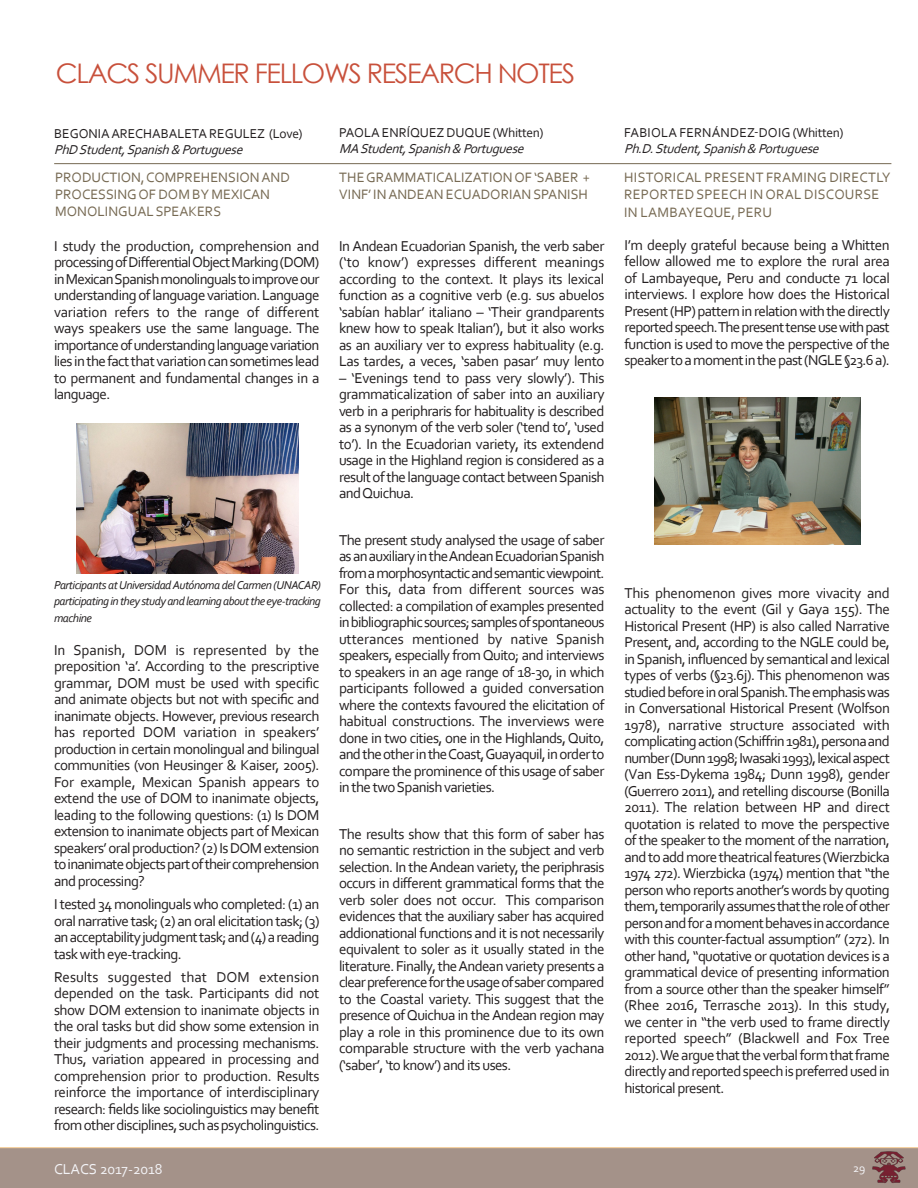
<style>
.page{position:relative;width:918px;height:1188px;background:#fff}
.page>*{position:absolute;margin:0;border:0;box-sizing:border-box;transform-origin:0 0}
.t1{font:27px "Century Gothic";letter-spacing:-.05em;color:#c8503b}
.t2{font:15px/16.5px "Corbel";letter-spacing:-.04em;color:#231f20;text-align:justify}
.t3{font:15px "Corbel";color:#f3f3f6}
.t4{font:14.25px/17.1px "Corbel";color:#766952}
.t5{font:13.5px "Corbel";color:#231f20}
.t6{font:italic 13.5px "Corbel";color:#231f20}
.t7{font:italic 12px/16.5px "Corbel";letter-spacing:-.04em;color:#231f20;text-align:justify}
.t8{font:12px "Corbel";color:#f3f3f6}
</style>
<div class="page">
<div style="left:0;top:1148px;width:918px;height:40px;background:#a49289"></div>
<img style="left:870px;top:1150px;width:37px;height:33px">
<img style="left:76px;top:424px;width:223px;height:150px">
<img style="left:655px;top:397px;width:205px;height:147px">
<hr style="left:54px;top:163px;width:837px;height:1px;background:#766952">
<h1 class="t1" style="left:56px;top:55px;width:521px">CLACS SUMMER FELLOWS RESEARCH NOTES</h1>
<p class="t5" style="left:54px;top:125px;width:250px">BEGONIA ARECHABALETA REGULEZ (Love)</p>
<p class="t6" style="left:54px;top:141px;width:194px">PhD Student,Spanish&amp; Portuguese</p>
<p class="t4" style="left:55px;top:169px;width:236px">PRODUCTION, COMPREHENSION AND<br>PROCESSING OF DOM BY MEXICAN<br>MONOLINGUAL SPEAKERS</p>
<p class="t2" style="left:54px;top:237px;width:267px">I study the production, comprehension and processing of Differential Object Marking (DOM) in Mexican Spanish monolinguals to improve our understanding of language variation. Language variation refers to the range of different ways speakers use the same language. The importance of understanding language variation lies in the fact that variation can sometimes lead to permanent and fundamental changes in a language.</p>
<p class="t7" style="left:54px;top:576px;width:268px">Participants at Universidad Autónoma del Carmen (UNACAR) participating in they study and learning about the eye-tracking machine</p>
<p class="t2" style="left:54px;top:641px;width:267px">In Spanish, DOM is represented by the preposition ‘a’. According to the prescriptive grammar, DOM must be used with specific and animate objects but not with specific and inanimate objects. However, previous research has reported DOM variation in speakers’ production in certain monolingual and bilingual communities (von Heusinger &amp; Kaiser, 2005).<br>For example, Mexican Spanish appears to extend the use of DOM to inanimate objects, leading to the following questions: (1) Is DOM extension to inanimate objects part of Mexican speakers’ oral production? (2) Is DOM extension to inanimate objects part of their comprehension and processing?</p>
<p class="t2" style="left:54px;top:896px;width:267px">I tested 34 monolinguals who completed: (1) an oral narrative task; (2) an oral elicitation task; (3) an acceptability judgment task; and (4) a reading task with eye-tracking.</p>
<p class="t2" style="left:54px;top:968px;width:267px">Results suggested that DOM extension depended on the task. Participants did not show DOM extension to inanimate objects in the oral tasks but did show some extension in their judgments and processing mechanisms.<br>Thus, variation appeared in processing and comprehension prior to production. Results reinforce the importance of interdisciplinary research: fields like sociolinguistics may benefit from other disciplines, such as psycholinguistics.</p>
<p class="t5" style="left:339px;top:124px;width:206px">PAOLA ENRÍQUEZ DUQUE (Whitten)</p>
<p class="t6" style="left:339px;top:140px;width:190px">MAStudent,Spanish&amp; Portuguese</p>
<p class="t4" style="left:339px;top:169px;width:252px">THE GRAMMATICALIZATION OF ‘SABER +<br>VINF’ IN ANDEAN ECUADORIAN SPANISH</p>
<p class="t2" style="left:339px;top:237px;width:267px">In Andean Ecuadorian Spanish, the verb saber (‘to know’) expresses different meanings according to the context. It plays its lexical function as a cognitive verb (e.g. sus abuelos ‘sabían hablar’ italiano – ‘Their grandparents knew how to speak Italian’), but it also works as an auxiliary ver to express habituality (e.g.<br>Las tardes, a veces, ‘saben pasar’ muy lento</p>
<p class="t2" style="left:339px;top:369px;width:267px">– ‘Evenings tend to pass very slowly’). This grammaticalization of saber into an auxiliary verb in a periphraris for habituality is described as a synonym of the verb soler (‘tend to’, ‘used to’). In the Ecuadorian variety, its extendend usage in the Highland region is considered as a result of the language contact between Spanish and Quichua.</p>
<p class="t2" style="left:339px;top:531px;width:267px">The present study analysed the usage of saber as an auxiliary in the Andean Ecuadorian Spanish from a morphosyntactic and semantic viewpoint.<br>For this, data from different sources was collected: a compilation of examples presented in bibliographic sources; samples of spontaneous utterances mentioned by native Spanish speakers, especially from Quito; and interviews to speakers in an age range of 18-30, in which participants followed a guided conversation where the contexts favoured the elicitation of habitual constructions. The inverviews were done in two cities, one in the Highlands, Quito, and the other in the Coast, Guayaquil, in order to compare the prominence of this usage of saber in the two Spanish varieties.</p>
<p class="t2" style="left:339px;top:825px;width:267px">The results show that this form of saber has no semantic restriction in the subject and verb selection. In the Andean variety, the periphrasis occurs in different grammatical forms that the verb soler does not occur. This comparison evidences that the auxiliary saber has acquired addionational functions and it is not necessarily equivalent to soler as it usually stated in the literature. Finally, the Andean variety presents a clear preference for the usage of saber compared to the Coastal variety. This suggest that the presence of Quichua in the Andean region may play a role in this prominence due to its own comparable structure with the verb yachana (‘saber’, ‘to know’) and its uses.</p>
<p class="t5" style="left:624px;top:124px;width:221px">FABIOLA FERNÁNDEZ-DOIG (Whitten)</p>
<p class="t6" style="left:624px;top:140px;width:200px">Ph.D.Student,Spanish&amp; Portuguese</p>
<p class="t4" style="left:624px;top:168px;width:268px;line-height:17.5px">HISTORICAL PRESENT FRAMING DIRECTLY<br>REPORTED SPEECH IN ORAL DISCOURSE<br>IN LAMBAYEQUE, PERU</p>
<p class="t2" style="left:624px;top:236px;width:267px">I’m deeply grateful because being a Whitten fellow allowed me to explore the rural area of Lambayeque, Peru and conducte 71 local interviews. I explore how does the Historical Present (HP) pattern in relation with the directly reported speech. The present tense use with past function is used to move the perspective of the speaker to a moment in the past (NGLE §23.6 a).</p>
<p class="t2" style="left:624px;top:584px;width:267px">This phenomenon gives more vivacity and actuality to the event (Gil y Gaya 155). The Historical Present (HP) is also called Narrative Present, and, according to the NGLE could be, in Spanish, influenced by semantical and lexical types of verbs (§23.6j). This phenomenon was studied before in oral Spanish. The emphasis was in Conversational Historical Present (Wolfson 1978), narrative structure associated with complicating action (Schiffrin 1981), persona and number (Dunn 1998; Iwasaki 1993), lexical aspect (Van Ess-Dykema 1984; Dunn 1998), gender (Guerrero 2011), and retelling discourse (Bonilla 2011). The relation between HP and direct quotation is related to move the perspective of the speaker to the moment of the narration, and to add more theatrical features (Wierzbicka 1974 272). Wierzbicka (1974) mention that “the person who reports another’s words by quoting them, temporarily assumes that the role of other person and for a moment behaves in accordance with this counter-factual assumption” (272). In other hand, “quotative or quotation devices is a grammatical device of presenting information from a source other than the speaker himself” (Rhee 2016, Terrasche 2013). In this study, we center in “the verb used to frame directly reported speech” (Blackwell and Fox Tree 2012). We argue that the verbal form that frame directly and reported speech is preferred used in historical present.</p>
<p class="t3" style="left:54px;top:1159px;width:110px">CLACS 2017-2018</p>
<p class="t8" style="left:853px;top:1160px;width:14px">29</p>
</div>
